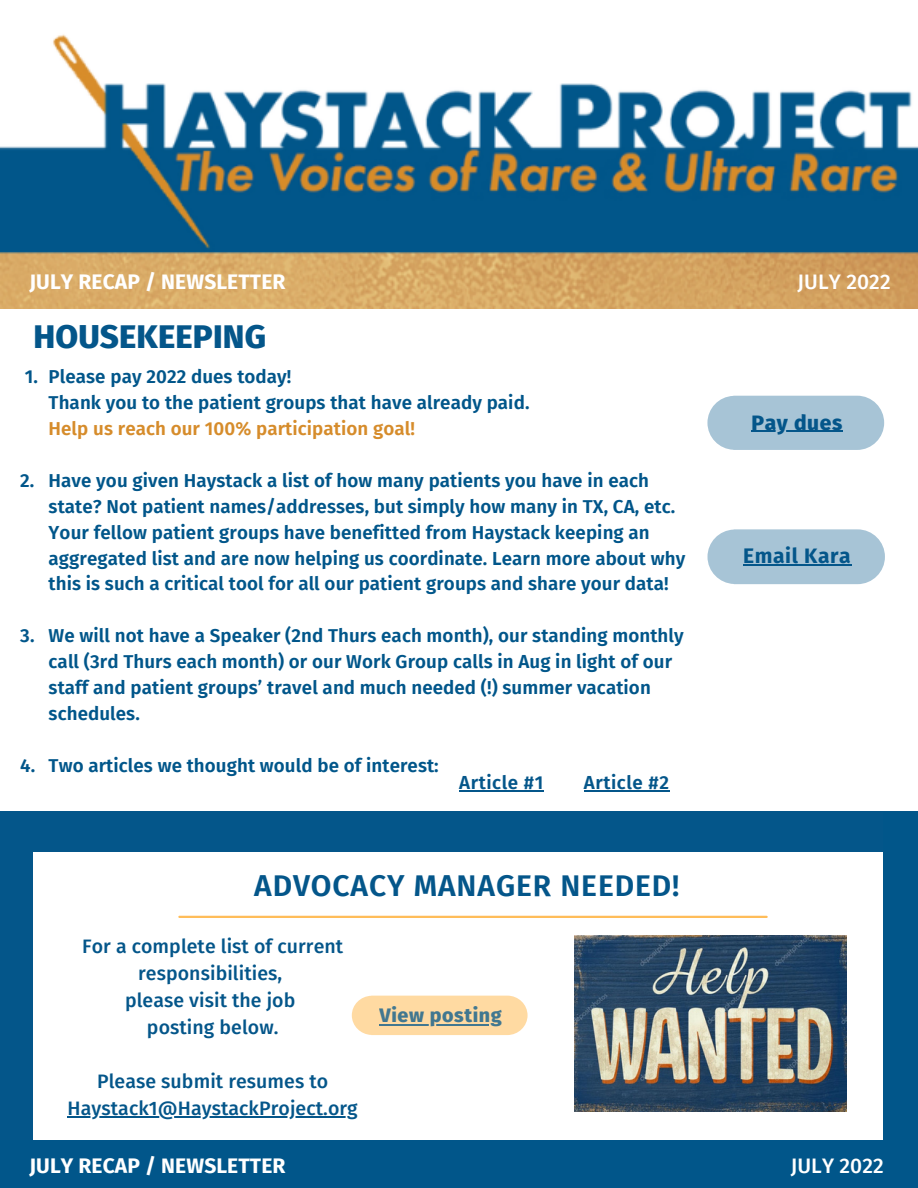
<style>
.page{position:relative;width:918px;height:1188px;background:#fff}
.page>*{position:absolute;margin:0;border:0;box-sizing:border-box;transform-origin:0 0}
.t1{font:800 33px "Fira Sans";letter-spacing:.005em;color:#04568a}
.t2{font:600 30px "Fira Sans";letter-spacing:.03em;color:#04568a}
.t3{font:700 21px "Fira Sans";letter-spacing:.005em;color:#fff}
.t4{font:500 21px "Fira Sans";letter-spacing:.005em;color:#fff}
.t5{font:700 21px "Fira Sans";letter-spacing:.03em;color:#04568a}
.t6{font:800 21px "Fira Sans";letter-spacing:.03em;color:#04568a}
.t7{font:800 19.65px "Fira Sans";letter-spacing:.03em;color:#01568a}
.t8{font:500 19.5px/27px "Fira Sans";letter-spacing:.005em;color:#04568a;text-align:center}
.t9{font:600 18.75px/25.8px "Fira Sans";letter-spacing:.005em;color:#01568a}
.t10{font:600 18.75px "Fira Sans";letter-spacing:.005em;color:#d68c2b}
.t11{font:600 18.75px "Fira Sans";letter-spacing:.03em;color:#04568a}
</style>
<div class="page">
<img style="left:0;top:34px;width:918px;height:275px">
<hr style="left:459px;top:790px;width:85px;height:1px;background:#04568a">
<div style="left:0;top:812px;width:918px;height:361px;background:#04568a"></div>
<div style="left:707px;top:396px;width:177px;height:54px;background:#a7c4d6;border-radius:27px"></div>
<hr style="left:751px;top:431px;width:92px;height:1px;background:#04568a">
<div style="left:33px;top:852px;width:851px;height:296px;background:#fff"></div>
<img style="left:575px;top:936px;width:271px;height:175px">
<hr style="left:68px;top:1116px;width:290px;height:2px;background:#04568a">
<div style="left:352px;top:996px;width:176px;height:39px;background:#ffdaa2"></div>
<hr style="left:380px;top:1024px;width:122px;height:2px;background:#01568a">
<div style="left:0;top:1141px;width:918px;height:47px;background:#01568a"></div>
<hr style="left:179px;top:916px;width:588px;height:2px;background:#ffbd59">
<div style="left:707px;top:529px;width:178px;height:55px;background:#a7c4d6;border-radius:27px"></div>
<hr style="left:743px;top:565px;width:108px;height:1px;background:#04568a">
<hr style="left:584px;top:790px;width:86px;height:1px;background:#04568a">
<p class="t3" style="left:30px;top:269px;width:257px">JULY RECAP / NEWSLETTER</p>
<p class="t4" style="left:798px;top:269px;width:95px">JULY 2022</p>
<h1 class="t1" style="left:33px;top:317px;width:234px">HOUSEKEEPING</h1>
<p class="t9" style="left:49px;top:364px;width:482px">Please pay 2022 dues today!<br>Thank you to the patient groups that have already paid.</p>
<p class="t10" style="left:49px;top:418px;width:368px">Help us reach our 100% participation goal!</p>
<p class="t9" style="left:49px;top:468px;width:638px">Have you given Haystack a list of how many patients you have in each state? Not patient names/addresses, but simply how many in TX, CA, etc.<br>Your fellow patient groups have benefitted from Haystack keeping an aggregated list and are now helping us coordinate. Learn more about why this is such a critical tool for all our patient groups and share your data!</p>
<p class="t9" style="left:49px;top:623px;width:637px">We will not have a Speaker (2nd Thurs each month), our standing monthly call (3rd Thurs each month) or our Work Group calls in Aug in light of our staff and patient groups’ travel and much needed (!) summer vacation schedules.</p>
<p class="t9" style="left:49px;top:752px;width:392px">Two articles we thought would be of interest:</p>
<p class="t9" style="left:25px;top:364px;width:15px">1.</p>
<p class="t6" style="left:751px;top:410px;width:92px">Pay dues</p>
<p class="t9" style="left:20px;top:468px;width:16px">2.</p>
<p class="t5" style="left:743px;top:544px;width:109px">Email Kara</p>
<p class="t9" style="left:20px;top:623px;width:16px">3.</p>
<p class="t9" style="left:20px;top:752px;width:17px">4.</p>
<p class="t11" style="left:459px;top:772px;width:86px">Article #1</p>
<p class="t11" style="left:584px;top:772px;width:87px">Article #2</p>
<h2 class="t2" style="left:254px;top:868px;width:427px">ADVOCACY MANAGER NEEDED!</h2>
<p class="t8" style="left:82px;top:933px;width:263px">For a complete list of current responsibilities,<br>please visit the job<br>posting below.</p>
<p class="t8" style="left:68px;top:1068px;width:292px">Please submit resumes to<br>Haystack1@HaystackProject.org</p>
<p class="t3" style="left:30px;top:1154px;width:257px">JULY RECAP / NEWSLETTER</p>
<p class="t7" style="left:380px;top:1004px;width:124px">View posting</p>
<p class="t4" style="left:791px;top:1154px;width:95px">JULY 2022</p>
</div>
